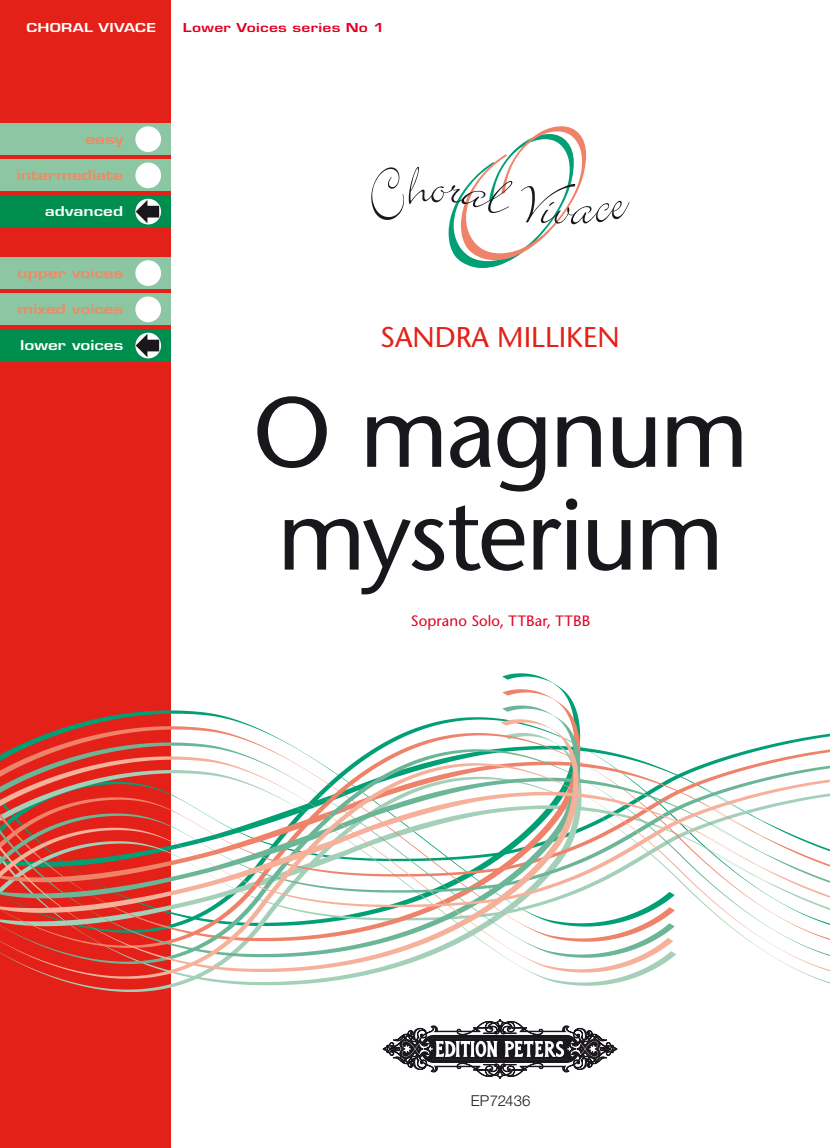
<style>
.page{position:relative;width:830px;height:1148px;background:#fff}
.page>*{position:absolute;margin:0;border:0;box-sizing:border-box;transform-origin:0 0}
.t1{font:199.2px "Bickley Script Let Plain";color:#009f74}
.t2{font:99px/102.8px "Stone Sans";letter-spacing:-.025em;color:#1a171c}
.t3{font:67.35px "Bickley Script Let Plain";color:#1a171c}
.t4{font:28.5px "Stone Sans";color:#e32119}
.t5{font:15px "Stone Sans";letter-spacing:.005em;color:#e20025}
.t6{font:300 15px "Helvetica Neue";letter-spacing:-.005em;color:#1a171c}
.t7{font:600 13.2px "Eurostile LT Std";color:#f08a62;scale:1.3 1}
.t8{font:600 13.2px "Eurostile LT Std";color:#fff;scale:1.3 1}
.t9{font:600 12px "Eurostile LT Std";letter-spacing:.02em;color:#e20025;scale:1.3 1}
.t10{font:600 12px "Eurostile LT Std";letter-spacing:.01em;color:#fff;scale:1.3 1}
</style>
<div class="page">
<div style="left:0;top:0;width:170px;height:1147px;background:#e32119"></div>
<img style="left:0;top:700px;width:829px;height:299px">
<div style="left:0;top:123px;width:170px;height:32px;background:#8cc6a3"></div>
<div style="left:135px;top:126px;width:26px;height:26px;background:#fff;border-radius:50%"></div>
<div style="left:0;top:159px;width:170px;height:32px;background:#8cc6a3"></div>
<div style="left:135px;top:162px;width:26px;height:26px;background:#fff;border-radius:50%"></div>
<div style="left:0;top:196px;width:170px;height:32px;background:#008e4f"></div>
<svg style="left:135px;top:199px;width:26px;height:25px"></svg>
<div style="left:0;top:257px;width:170px;height:32px;background:#8cc6a3"></div>
<div style="left:135px;top:260px;width:26px;height:26px;background:#fff;border-radius:50%"></div>
<div style="left:0;top:293px;width:170px;height:32px;background:#8cc6a3"></div>
<div style="left:135px;top:296px;width:26px;height:26px;background:#fff;border-radius:50%"></div>
<div style="left:0;top:329px;width:170px;height:32px;background:#008e4f"></div>
<div style="left:135px;top:333px;width:26px;height:25px;background:#d5d5d6;border-radius:50%"></div>
<svg style="left:383px;top:1019px;width:234px;height:60px"></svg>
<svg style="left:136px;top:334px;width:23px;height:23px"></svg>
<svg style="left:136px;top:200px;width:23px;height:23px"></svg>
<p class="t10" style="left:27px;top:21px;width:101px">CHORAL VIVACE</p>
<p class="t9" style="left:183px;top:21px;width:156px">Lower Voices series No 1</p>
<p class="t7" style="left:85px;top:131px;width:30px">easy</p>
<p class="t7" style="left:17px;top:168px;width:83px">intermediate</p>
<p class="t8" style="left:45px;top:204px;width:62px">advanced</p>
<p class="t7" style="left:18px;top:265px;width:83px">upper voices</p>
<p class="t7" style="left:18px;top:302px;width:83px">mixed voices</p>
<p class="t8" style="left:20px;top:338px;width:81px">lower voices</p>
<h1 class="t1" style="left:441px;top:73px;width:125px">O</h1>
<h3 class="t3" style="left:431px;top:138px;width:18px">o</h3>
<h3 class="t4" style="left:380px;top:326px;width:241px">SANDRA MILLIKEN</h3>
<h2 class="t2" style="left:252px;top:391px;width:497px">O magnum mysterium</h2>
<p class="t5" style="left:411px;top:615px;width:181px">Soprano Solo, TTBar, TTBB</p>
<p class="t6" style="left:471px;top:1094px;width:61px">EP 72436</p>
</div>
